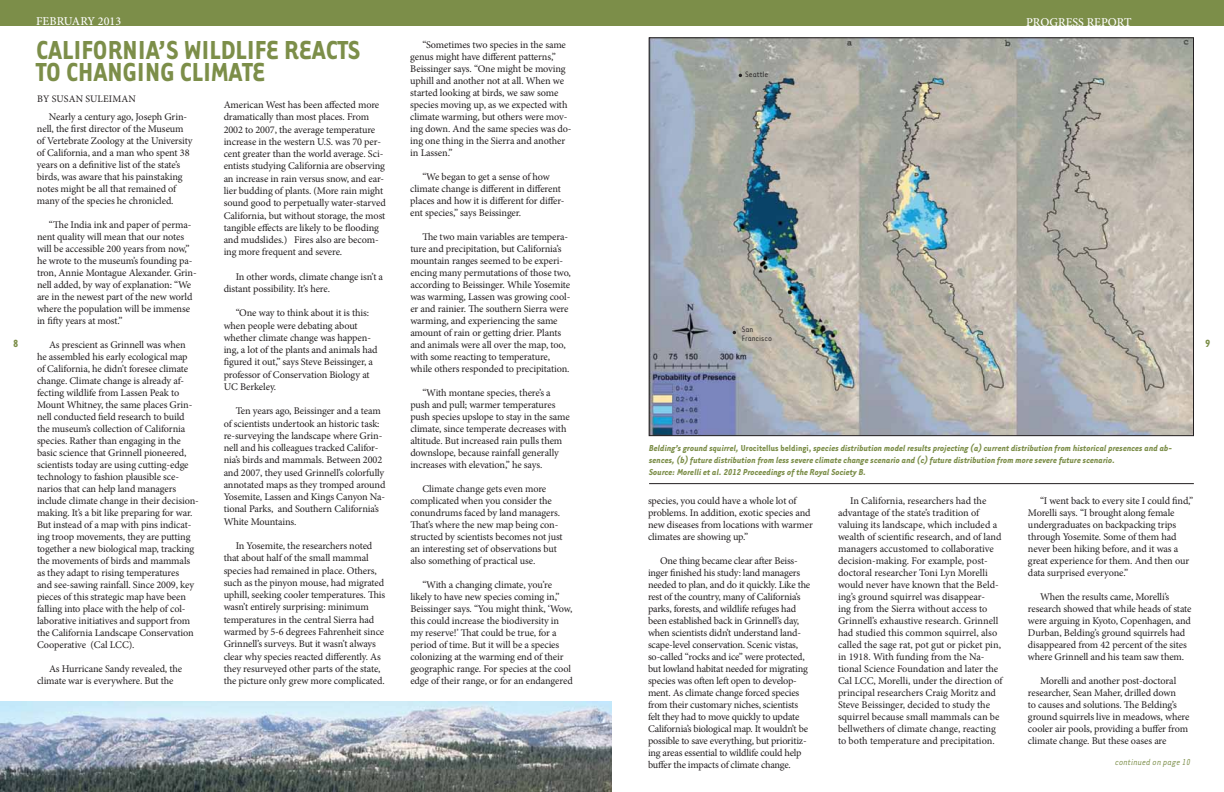
<style>
.page{position:relative;width:1224px;height:792px;background:#fff}
.page>*{position:absolute;margin:0;border:0;box-sizing:border-box;transform-origin:0 0}
.t1{font:700 30px/22px "Tarzana Narrow";color:#7c8e49}
.t2{font:500 12px "Minion Pro";color:#fff}
.t3{font:700 12px "Tarzana Narrow";color:#7c8e49}
.t4{font:10.2px/12px "Minion Pro";letter-spacing:-.01em;color:#231f20}
.t5{font:italic 700 10px/12px "Tarzana Narrow";color:#7c8e49}
.t6{font:italic 10px "Tarzana Narrow";color:#7c8e49}
.t7{font:10px "Minion Pro";color:#231f20}
.t8{font:9px/9px "Tarzana Narrow";color:#231f20}
.s1{font-style:normal}
</style>
<div class="page">
<div style="left:0;top:0;width:1224px;height:25px;background:#7c8e49"></div>
<img style="left:0;top:701px;width:612px;height:91px">
<img style="left:651px;top:39px;width:541px;height:395px">
<hr style="left:649px;top:483px;width:545px;height:1px;background:#231f20">
<p class="t3" style="left:13px;top:336px;width:7px">8</p>
<p class="t2" style="left:36px;top:13px;width:87px">FEBRUARY 2013</p>
<h1 class="t1" style="left:36px;top:37px;width:326px">CALIFORNIA’S WILDLIFE REACTS<br>TO CHANGING CLIMATE</h1>
<p class="t7" style="left:37px;top:92px;width:27px">By Susa</p>
<p class="t7" style="left:76px;top:92px;width:22px">n Suleima</p>
<p class="t7" style="left:128px;top:92px;width:9px">n</p>
<p class="t4" style="left:37px;top:111px;width:157px;text-indent:12px">Nearly a century ago, Joseph Grin&shy;nell, the first director of the Museum of Vertebrate Zoology at the University of California, and a man who spent 38 years on a definitive list of the state’s birds, was aware that his painstaking notes might be all that remained of many of the species he chronicled.</p>
<p class="t4" style="left:37px;top:219px;width:161px;text-indent:12px">“The India ink and paper of perma&shy;nent quality will mean that our notes will be accessible 200 years from now,” he wrote to the museum’s founding pa&shy;tron, Annie Montague Alexander. Grin&shy;nell added, by way of explanation: “We are in the newest part of the new world where the population will be immense in fifty years at most.”</p>
<p class="t4" style="left:37px;top:339px;width:163px;text-indent:12px">As prescient as Grinnell was when<br>he assembled his early ecological map<br>of California, he didn’t foresee climate change. Climate change is already af&shy;fecting wildlife from Lassen Peak to Mount Whitney, the same places Grin&shy;nell conducted field research to build the museum’s collection of California species. Rather than engaging in the basic science that Grinnell pioneered, scientists today are using cutting-edge technology to fashion plausible sce&shy;narios that can help land managers include climate change in their decision&shy;making. It’s a bit like preparing for war.<br>But instead of a map with pins indicat&shy;ing troop movements, they are putting together a new biological map, tracking the movements of birds and mammals as they adapt to rising temperatures<br>and see-sawing rainfall. Since 2009, key pieces of this strategic map have been falling into place with the help of col&shy;laborative initiatives and support from the California Landscape Conservation Cooperative (Cal LCC).</p>
<p class="t4" style="left:37px;top:663px;width:147px;text-indent:12px">As Hurricane Sandy revealed, the climate war is everywhere. But the</p>
<p class="t4" style="left:224px;top:99px;width:164px;line-height:12.3px">American West has been affected more dramatically than most places. From 2002 to 2007, the average temperature increase in the western U.S. was 70 per&shy;cent greater than the world average. Sci&shy;entists studying California are observing an increase in rain versus snow, and ear&shy;lier budding of plants. (More rain might sound good to perpetually water-starved California, but without storage, the most tangible effects are likely to be flooding and mudslides.) Fires also are becom&shy;ing more frequent and severe.</p>
<p class="t4" style="left:224px;top:270px;width:161px;line-height:12.3px;text-indent:12px">In other words, climate change isn’t a distant possibility. It’s here.</p>
<p class="t4" style="left:224px;top:307px;width:155px;line-height:12.3px;text-indent:12px">“One way to think about it is this: when people were debating about whether climate change was happen&shy;ing, a lot of the plants and animals had figured it out,” says Steve Beissinger, a professor of Conservation Biology at<br>UC Berkeley.</p>
<p class="t4" style="left:224px;top:405px;width:163px;line-height:12.3px;text-indent:12px">Ten years ago, Beissinger and a team of scientists undertook an historic task: re-surveying the landscape where Grin&shy;nell and his colleagues tracked Califor&shy;nia’s birds and mammals. Between 2002 and 2007, they used Grinnell’s colorfully annotated maps as they tromped around Yosemite, Lassen and Kings Canyon Na&shy;tional Parks, and Southern California’s White Mountains.</p>
<p class="t4" style="left:224px;top:540px;width:163px;line-height:12.3px;text-indent:12px">In Yosemite, the researchers noted that about half of the small mammal species had remained in place. Others, such as the pinyon mouse, had migrated uphill, seeking cooler temperatures. This wasn’t entirely surprising: minimum temperatures in the central Sierra had warmed by 5-6 degrees Fahrenheit since Grinnell’s surveys. But it wasn’t always clear why species reacted differently. As they resurveyed other parts of the state, the picture only grew more complicated.</p>
<p class="t4" style="left:410px;top:39px;width:163px;text-indent:12px">“Sometimes two species in the same genus might have different patterns,” Beissinger says. “One might be moving uphill and another not at all. When we started looking at birds, we saw some species moving up, as we expected with climate warming, but others were mov&shy;ing down. And the same species was do&shy;ing one thing in the Sierra and another in Lassen.”</p>
<p class="t4" style="left:410px;top:171px;width:156px;text-indent:12px">“We began to get a sense of how climate change is different in different places and how it is different for differ&shy;ent species,” says Beissinger.</p>
<p class="t4" style="left:410px;top:231px;width:162px;text-indent:12px">The two main variables are tempera&shy;ture and precipitation, but California’s mountain ranges seemed to be experi&shy;encing many permutations of those two, according to Beissinger. While Yosemite was warming, Lassen was growing cool&shy;er and rainier. The southern Sierra were warming, and experiencing the same amount of rain or getting drier. Plants and animals were all over the map, too, with some reacting to temperature, while others responded to precipitation.</p>
<p class="t4" style="left:410px;top:387px;width:161px;text-indent:12px">“With montane species, there’s a push and pull; warmer temperatures push species upslope to stay in the same climate, since temperate decreases with altitude. But increased rain pulls them downslope, because rainfall generally increases with elevation,” he says.</p>
<p class="t4" style="left:410px;top:483px;width:154px;text-indent:12px">Climate change gets even more complicated when you consider the conundrums faced by land managers.<br>That’s where the new map being con&shy;structed by scientists becomes not just an interesting set of observations but also something of practical use.</p>
<p class="t4" style="left:410px;top:579px;width:164px;text-indent:12px">“With a changing climate, you’re likely to have new species coming in,” Beissinger says. “You might think, ‘Wow, this could increase the biodiversity in my reserve!’ That could be true, for a period of time. But it will be a species colonizing at the warming end of their geographic range. For species at the cool edge of their range, or for an endangered</p>
<p class="t8" style="left:745px;top:70px;width:25px">Seattle</p>
<p class="t2" style="left:1026px;top:14px;width:107px">PROGRESS REPORT</p>
<p class="t8" style="left:742px;top:324px;width:32px">San<br>Francisco</p>
<p class="t3" style="left:1205px;top:336px;width:7px">9</p>
<p class="t5" style="left:649px;top:442px;width:525px">Belding’s ground squirrel, <span class="s1">UROCITELLUS BELDINGI,</span> species distribution model results projecting (a) current distribution from historical presences and ab&shy;sences, (b) future distribution from less severe climate change scenario and (c) future distribution from more severe future scenario.<br>Source: Morelli et al. 2012 Proceedings of the Royal Society B.</p>
<p class="t4" style="left:648px;top:495px;width:166px">species, you could have a whole lot of problems. In addition, exotic species and new diseases from locations with warmer climates are showing up.”</p>
<p class="t4" style="left:648px;top:555px;width:164px;text-indent:12px">One thing became clear after Beiss&shy;inger finished his study: land managers needed to plan, and do it quickly. Like the rest of the country, many of California’s parks, forests, and wildlife refuges had been established back in Grinnell’s day, when scientists didn’t understand land&shy;scape-level conservation. Scenic vistas, so-called “rocks and ice” were protected, but lowland habitat needed for migrating species was often left open to develop&shy;ment. As climate change forced species from their customary niches, scientists felt they had to move quickly to update California’s biological map. It wouldn’t be possible to save everything, but prioritiz&shy;ing areas essential to wildlife could help buffer the impacts of climate change.</p>
<p class="t4" style="left:838px;top:495px;width:166px;text-indent:12px">In California, researchers had the advantage of the state’s tradition of valuing its landscape, which included a wealth of scientific research, and of land managers accustomed to collaborative decision-making. For example, post&shy;doctoral researcher Toni Lyn Morelli would never have known that the Beld&shy;ing’s ground squirrel was disappear-<br>ing from the Sierra without access to Grinnell’s exhaustive research. Grinnell had studied this common squirrel, also called the sage rat, pot gut or picket pin, in 1918. With funding from the Na&shy;tional Science Foundation and later the Cal LCC, Morelli, under the direction of principal researchers Craig Moritz and Steve Beissinger, decided to study the squirrel because small mammals can be bellwethers of climate change, reacting to both temperature and precipitation.</p>
<p class="t4" style="left:1028px;top:495px;width:167px;text-indent:12px">“I went back to every site I could find,” Morelli says. “I brought along female undergraduates on backpacking trips through Yosemite. Some of them had never been hiking before, and it was a great experience for them. And then our data surprised everyone.”</p>
<p class="t4" style="left:1028px;top:591px;width:165px;text-indent:12px">When the results came, Morelli’s research showed that while heads of state were arguing in Kyoto, Copenhagen, and Durban, Belding’s ground squirrels had disappeared from 42 percent of the sites where Grinnell and his team saw them.</p>
<p class="t4" style="left:1028px;top:675px;width:163px;text-indent:12px">Morelli and another post-doctoral researcher, Sean Maher, drilled down<br>to causes and solutions. The Belding’s ground squirrels live in meadows, where cooler air pools, providing a buffer from climate change. But these oases are</p>
<p class="t6" style="left:1115px;top:756px;width:77px">continued on page 10</p>
</div>
